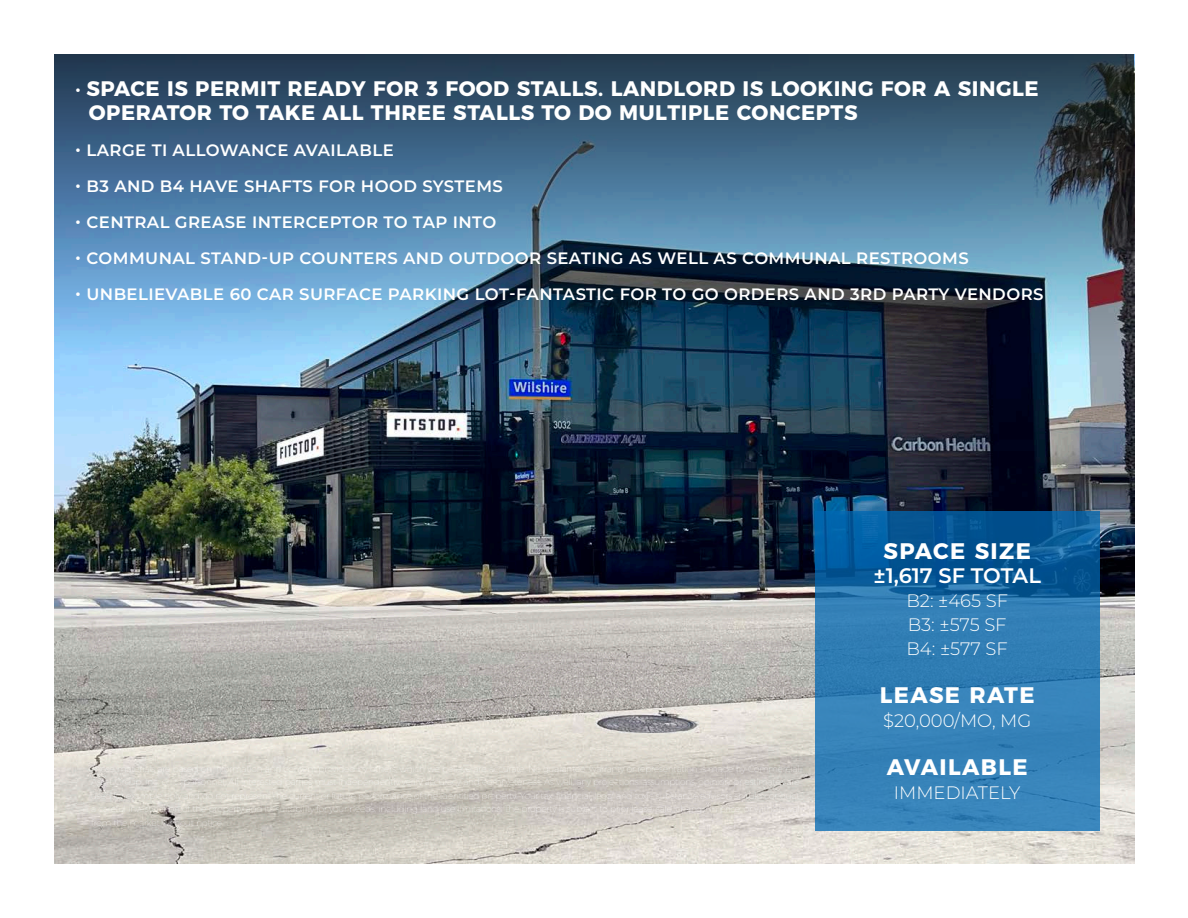
<style>
.page{position:relative;width:1188px;height:918px;background:#fff}
.page>*{position:absolute;margin:0;border:0;box-sizing:border-box;transform-origin:0 0}
.Head{font:700 22.5px "Montserrat";letter-spacing:.06em;color:#fff}
.Head-2{font:700 21px "Montserrat";letter-spacing:.025em;color:#fff}
.Head-3{font:600 21px "Montserrat";color:#fff}
.Head-4{font:300 18px "Montserrat";color:#fff}
.Head-5{font:600 16.5px "Montserrat";letter-spacing:.025em;color:#fff}
.s1{font-weight:600;font-size:16.5px}
</style>
<div class="page">
<img style="left:55px;top:54px;width:1080px;height:810px">
<svg style="left:54px;top:54px;width:1080px;height:302px;background:#436987"></svg>
<svg style="left:815px;top:511px;width:285px;height:320px;background:#2876af"></svg>
<p class="Head-2" style="left:75px;top:71px;width:965px"><span class="s1">•</span> SPACE IS PERMIT READY FOR 3 FOOD STALLS. LANDLORD IS LOOKING FOR A SINGLE</p>
<p class="Head-2" style="left:89px;top:95px;width:770px">OPERATOR TO TAKE ALL THREE STALLS TO DO MULTIPLE CONCEPTS</p>
<p class="Head-5" style="left:75px;top:138px;width:320px">• LARGE TI ALLOWANCE AVAILABLE</p>
<p class="Head-5" style="left:75px;top:174px;width:429px">• B3 AND B4 HAVE SHAFTS FOR HOOD SYSTEMS</p>
<p class="Head-5" style="left:75px;top:210px;width:423px">• CENTRAL GREASE INTERCEPTOR TO TAP INTO</p>
<p class="Head-5" style="left:75px;top:246px;width:895px">• COMMUNAL STAND-UP COUNTERS AND OUTDOOR SEATING AS WELL AS COMMUNAL RESTROOMS</p>
<p class="Head-5" style="left:75px;top:282px;width:970px">• UNBELIEVABLE 60 CAR SURFACE PARKING LOT-FANTASTIC FOR TO GO ORDERS AND 3RD PARTY VENDORS</p>
<p class="Head" style="left:884px;top:533px;width:149px">SPACE SIZE</p>
<p class="Head-3" style="left:873px;top:561px;width:169px">±1,617 SF TOTAL</p>
<p class="Head-4" style="left:906px;top:589px;width:103px">B2: ±465 SF</p>
<p class="Head-4" style="left:908px;top:613px;width:100px">B3: ±575 SF</p>
<p class="Head-4" style="left:906px;top:637px;width:103px">B4: ±577 SF</p>
<p class="Head" style="left:880px;top:677px;width:156px">LEASE RATE</p>
<p class="Head-4" style="left:883px;top:709px;width:150px">$20,000/MO, MG</p>
<p class="Head" style="left:887px;top:749px;width:142px">AVAILABLE</p>
<p class="Head-4" style="left:894px;top:781px;width:128px">IMMEDIATELY</p>
</div>
